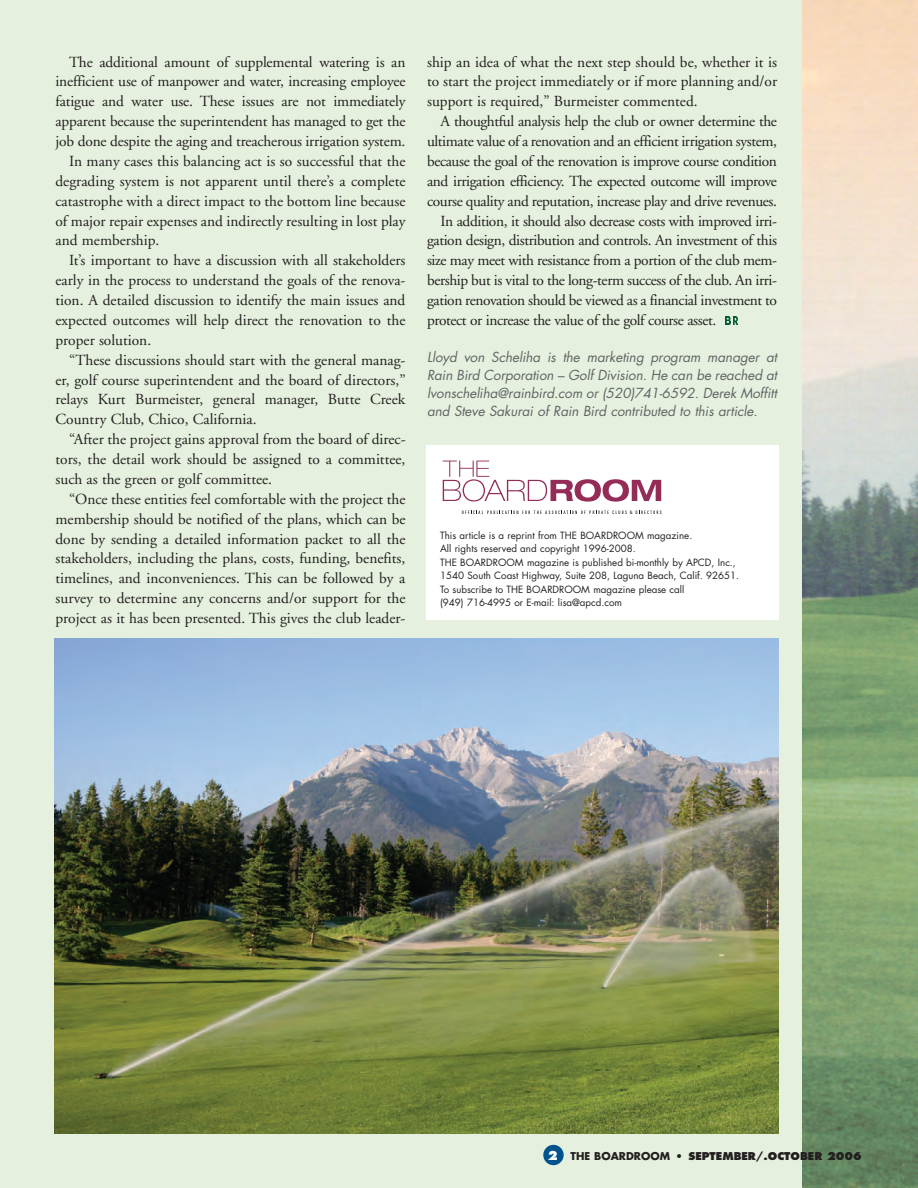
<style>
.page{position:relative;width:918px;height:1188px;background:#e5f1de}
.page>*{position:absolute;margin:0;border:0;box-sizing:border-box;transform-origin:0 0}
.t1{font:15.3px/19.8px "Adobe Garamond";color:#231f20;text-align:justify}
.t2{font:15.3px "Adobe Garamond";letter-spacing:-.025em;color:#231f20}
.t3{font:italic 13.5px/18px "Futura";letter-spacing:-.005em;color:#636366;text-align:justify}
.t4{font:800 10.5px "Futura";color:#231f20}
.t5{font:9.75px/13.5px "Futura";color:#231f20}
.t6{font:4.65px "Univers";color:#231f20;scale:.77 1}
.s1{font-size:12px;color:#fff}
.s2{font-weight:700}
</style>
<div class="page">
<img style="left:802px;top:0;width:116px;height:1188px">
<div style="left:543px;top:1145px;width:21px;height:20px;background:#00538d;border-radius:50%"></div>
<div style="left:427px;top:446px;width:352px;height:174px;background:#fff"></div>
<svg style="left:443px;top:461px;width:218px;height:41px"></svg>
<svg style="left:636px;top:511px;width:25px;height:3px"></svg>
<svg style="left:462px;top:511px;width:165px;height:3px"></svg>
<img style="left:54px;top:639px;width:725px;height:495px">
<p class="t1" style="left:69px;top:53px;width:338px">The additional amount of supplemental watering is an</p>
<p class="t1" style="left:55px;top:73px;width:352px">inefficient use of manpower and water, increasing employee</p>
<p class="t1" style="left:55px;top:93px;width:352px">fatigue and water use. These issues are not immediately</p>
<p class="t1" style="left:55px;top:113px;width:352px">apparent because the superintendent has managed to get the</p>
<p class="t1" style="left:55px;top:133px;width:351px">job done despite the aging and treacherous irrigation system.</p>
<p class="t1" style="left:69px;top:153px;width:338px">In many cases this balancing act is so successful that the</p>
<p class="t1" style="left:55px;top:172px;width:352px">degrading system is not apparent until there’s a complete</p>
<p class="t1" style="left:55px;top:192px;width:351px">catastrophe with a direct impact to the bottom line because</p>
<p class="t1" style="left:55px;top:212px;width:352px">of major repair expenses and indirectly resulting in lost play</p>
<p class="t1" style="left:55px;top:232px;width:105px">and membership.</p>
<p class="t1" style="left:69px;top:252px;width:338px">It’s important to have a discussion with all stakeholders</p>
<p class="t1" style="left:55px;top:272px;width:352px">early in the process to understand the goals of the renova-</p>
<p class="t1" style="left:55px;top:292px;width:351px">tion. A detailed discussion to identify the main issues and</p>
<p class="t1" style="left:55px;top:312px;width:352px">expected outcomes will help direct the renovation to the</p>
<p class="t1" style="left:55px;top:331px;width:97px">proper solution.</p>
<p class="t1" style="left:69px;top:351px;width:338px">“These discussions should start with the general manag-</p>
<p class="t1" style="left:55px;top:371px;width:352px">er, golf course superintendent and the board of directors,”</p>
<p class="t1" style="left:55px;top:391px;width:351px">relays Kurt Burmeister, general manager, Butte Creek</p>
<p class="t1" style="left:55px;top:411px;width:203px">Country Club, Chico, California.</p>
<p class="t1" style="left:69px;top:431px;width:338px">“After the project gains approval from the board of direc-</p>
<p class="t1" style="left:55px;top:451px;width:351px">tors, the detail work should be assigned to a committee,</p>
<p class="t1" style="left:55px;top:471px;width:218px">such as the green or golf committee.</p>
<p class="t1" style="left:69px;top:490px;width:338px">“Once these entities feel comfortable with the project the</p>
<p class="t1" style="left:55px;top:510px;width:351px">membership should be notified of the plans, which can be</p>
<p class="t1" style="left:55px;top:530px;width:352px">done by sending a detailed information packet to all the</p>
<p class="t1" style="left:55px;top:550px;width:351px">stakeholders, including the plans, costs, funding, benefits,</p>
<p class="t1" style="left:55px;top:570px;width:351px">timelines, and inconveniences. This can be followed by a</p>
<p class="t1" style="left:56px;top:590px;width:351px">survey to determine any concerns and/or support for the</p>
<p class="t1" style="left:56px;top:610px;width:352px">project as it has been presented. This gives the club leader-</p>
<p class="t1" style="left:427px;top:53px;width:352px">ship an idea of what the next step should be, whether it is to start the project immediately or if more planning and/or support is required,” Burmeister commented.</p>
<p class="t2" style="left:441px;top:115px;width:338px">A thoughtful analysis help the club or owner determine the</p>
<p class="t2" style="left:427px;top:135px;width:352px">ultimate value of a renovation and an efficient irrigation system,</p>
<p class="t2" style="left:427px;top:155px;width:351px">because the goal of the renovation is improve course condition</p>
<p class="t2" style="left:427px;top:175px;width:352px">and irrigation efficiency. The expected outcome will improve</p>
<p class="t2" style="left:427px;top:195px;width:351px">course quality and reputation, increase play and drive revenues.</p>
<p class="t2" style="left:441px;top:215px;width:338px">In addition, it should also decrease costs with improved irri-</p>
<p class="t2" style="left:427px;top:235px;width:352px">gation design, distribution and controls. An investment of this</p>
<p class="t2" style="left:427px;top:254px;width:352px">size may meet with resistance from a portion of the club mem-</p>
<p class="t2" style="left:427px;top:274px;width:352px">bership but is vital to the long-term success of the club. An irri-</p>
<p class="t2" style="left:427px;top:294px;width:352px">gation renovation should be viewed as a financial investment to</p>
<p class="t2" style="left:427px;top:314px;width:291px">protect or increase the value of the golf course asset.</p>
<p class="t3" style="left:427px;top:349px;width:351px">Lloyd von Scheliha is the marketing program manager at Rain Bird Corporation – Golf Division. He can be reached at lvonscheliha@rainbird.com or (520)741-6592. Derek Moffitt and Steve Sakurai of Rain Bird contributed to this article.</p>
<p class="t6" style="left:630px;top:511px;width:5px">&amp;</p>
<p class="t5" style="left:440px;top:529px;width:301px">This article is a reprint from THE BOARDROOM magazine.<br>All rights reserved and copyright 1996-2008.<br>THE BOARDROOM magazine is published bi-monthly by APCD, Inc., 1540 South Coast Highway, Suite 208, Laguna Beach, Calif. 92651.<br>To subscribe to THE BOARDROOM magazine please call<br>(949) 716-4995 or E-mail: lisa@apcd.com</p>
<p class="t4" style="left:548px;top:1151px;width:316px"><span class="s1">2</span> <span class="s2">THE BOARDROOM</span> • SEPTEMBER/.OCTOBER 2006</p>
</div>
